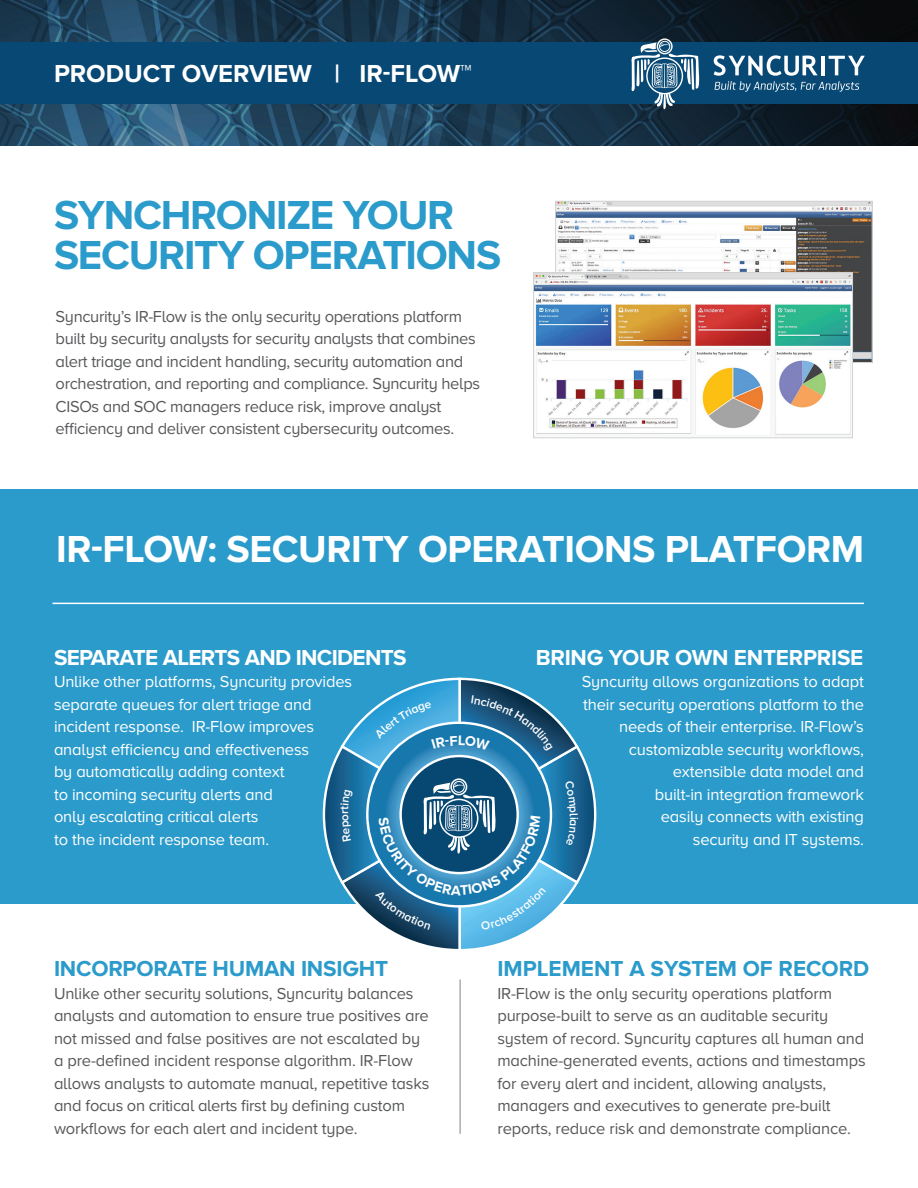
<style>
.page{position:relative;width:918px;height:1188px;background:#fff}
.page>*{position:absolute;margin:0;border:0;box-sizing:border-box;transform-origin:0 0}
.t1{font:700 42px/40.5px "Proxima Nova A";letter-spacing:-.03em;color:#2b9bcb}
.t2{font:700 39px "Proxima Nova A";letter-spacing:-.01em;color:#fff}
.t3{font:700 25.5px "Proxima Nova A";color:#fff}
.t4{font:700 22.5px "Proxima Nova A";letter-spacing:-.01em;color:#2b9bcb}
.t5{font:700 22.5px "Proxima Nova A";letter-spacing:-.03em;color:#fff}
.t6{font:700 22.5px "Proxima Nova A";letter-spacing:-.01em;color:#fff}
.t7{font:16.5px/22.5px "Proxima Nova A";letter-spacing:-.01em;color:#57585a}
.t8{font:16.5px "Proxima Nova A";letter-spacing:-.01em;color:#fff}
.t9{font:600 12px "Proxima Nova A";color:#fff}
</style>
<div class="page">
<img style="left:0;top:0;width:918px;height:146px">
<div style="left:0;top:42px;width:918px;height:62px;background:#084874"></div>
<div style="left:0;top:489px;width:918px;height:415px;background:#2b9bcb"></div>
<hr style="left:52px;top:603px;width:812px;height:1px;background:#fff">
<img style="left:557px;top:203px;width:314px;height:158px">
<div style="left:555px;top:201px;width:318px;height:162px;border:1px solid #d1d2d4"></div>
<img style="left:535px;top:274px;width:316px;height:161px">
<div style="left:533px;top:272px;width:320px;height:166px;border:1px solid #d1d2d4"></div>
<hr style="left:460px;top:980px;width:1px;height:154px;background:#838479">
<svg style="left:632px;top:38px;width:68px;height:71px"></svg>
<svg style="left:714px;top:55px;width:151px;height:37px"></svg>
<svg style="left:323px;top:678px;width:273px;height:271px"></svg>
<p class="t3" style="left:54px;top:59px;width:259px">PRODUCT OVERVIEW</p>
<p class="t3" style="left:334px;top:59px;width:139px">| IR-FLOW™</p>
<p class="t1" style="left:54px;top:196px;width:449px">SYNCHRONIZE YOUR<br>SECURITY OPERATIONS</p>
<p class="t7" style="left:56px;top:305px;width:426px">Syncurity’s IR-Flow is the only security operations platform built by security analysts for security analysts that combines alert triage and incident handling, security automation and orchestration, and reporting and compliance. Syncurity helps CISOs and SOC managers reduce risk, improve analyst efficiency and deliver consistent cybersecurity outcomes.</p>
<p class="t2" style="left:56px;top:526px;width:810px">IR-FLOW: SECURITY OPERATIONS PLATFORM</p>
<p class="t5" style="left:54px;top:644px;width:354px">SEPARATE ALERTS AND INCIDENTS</p>
<p class="t8" style="left:54px;top:672px;width:300px">Unlike other platforms, Syncurity provides</p>
<p class="t8" style="left:54px;top:695px;width:259px">separate queues for alert triage and</p>
<p class="t8" style="left:54px;top:717px;width:262px">incident response. IR-Flow improves</p>
<p class="t8" style="left:54px;top:740px;width:257px">analyst efficiency and effectiveness</p>
<p class="t8" style="left:54px;top:762px;width:232px">by automatically adding context</p>
<p class="t8" style="left:54px;top:785px;width:220px">to incoming security alerts and</p>
<p class="t8" style="left:54px;top:807px;width:206px">only escalating critical alerts</p>
<p class="t8" style="left:54px;top:830px;width:217px">to the incident response team.</p>
<p class="t4" style="left:54px;top:956px;width:336px">INCORPORATE HUMAN INSIGHT</p>
<p class="t7" style="left:54px;top:982px;width:377px">Unlike other security solutions, Syncurity balances analysts and automation to ensure true positives are not missed and false positives are not escalated by a pre-defined incident response algorithm. IR-Flow allows analysts to automate manual, repetitive tasks and focus on critical alerts first by defining custom workflows for each alert and incident type.</p>
<p class="t6" style="left:536px;top:644px;width:329px">BRING YOUR OWN ENTERPRISE</p>
<p class="t8" style="left:582px;top:672px;width:284px">Syncurity allows organizations to adapt</p>
<p class="t8" style="left:583px;top:695px;width:282px">their security operations platform to the</p>
<p class="t8" style="left:619px;top:717px;width:246px">needs of their enterprise. IR-Flow’s</p>
<p class="t8" style="left:629px;top:740px;width:237px">customizable security workflows,</p>
<p class="t8" style="left:673px;top:762px;width:193px">extensible data model and</p>
<p class="t8" style="left:655px;top:785px;width:211px">built-in integration framework</p>
<p class="t8" style="left:661px;top:807px;width:205px">easily connects with existing</p>
<p class="t8" style="left:693px;top:830px;width:173px">security and IT systems.</p>
<p class="t9" style="left:581px;top:817px;width:4px;rotate:90deg">i</p>
<p class="t4" style="left:497px;top:956px;width:374px">IMPLEMENT A SYSTEM OF RECORD</p>
<p class="t7" style="left:497px;top:982px;width:370px">IR-Flow is the only security operations platform purpose-built to serve as an auditable security system of record. Syncurity captures all human and machine-generated events, actions and timestamps for every alert and incident, allowing analysts, managers and executives to generate pre-built reports, reduce risk and demonstrate compliance.</p>
</div>
